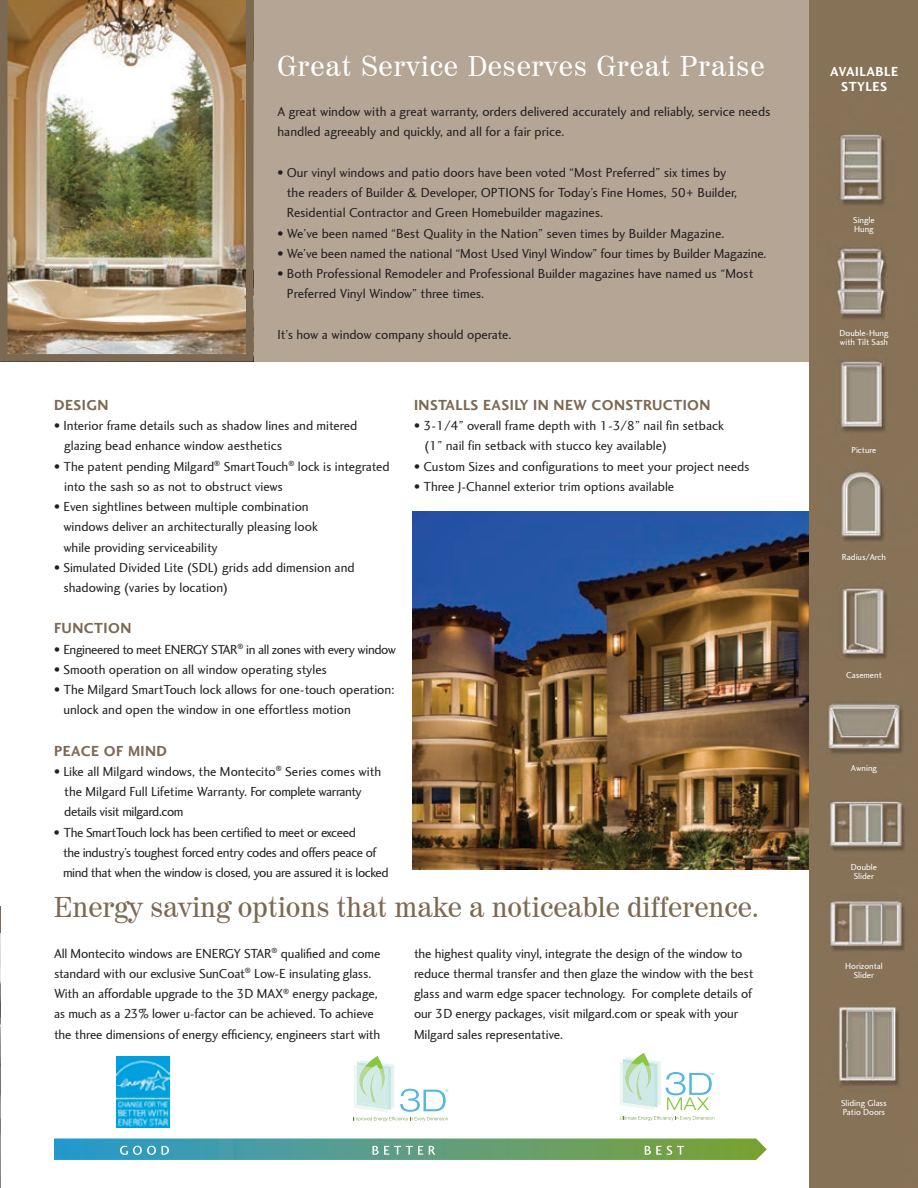
<style>
.page{position:relative;width:918px;height:1188px;background:#fff}
.page>*{position:absolute;margin:0;border:0;box-sizing:border-box;transform-origin:0 0}
.t1{font:28.5px "Century 725 BT";color:#7c6954}
.t2{font:28.5px "Century 725 BT";letter-spacing:.03em;color:#fff}
.t3{font:700 15px "Charlotte Sans";letter-spacing:.03em;color:#7c6954}
.t4{font:13.5px/20.2px "Charlotte Sans";letter-spacing:-.01em;color:#231f20}
.t5{font:13.5px/20.2px "Charlotte Sans";letter-spacing:-.03em;color:#231f20}
.t6{font:700 13.5px "Charlotte Sans";letter-spacing:.04em;color:#fff}
.t7{font:9px "Charlotte Sans";color:#fff}
</style>
<div class="page">
<div style="left:0;top:0;width:878px;height:362px;background:#b4a594"></div>
<img style="left:0;top:0;width:253px;height:362px">
<img style="left:412px;top:512px;width:398px;height:358px">
<img style="left:810px;top:0;width:108px;height:1188px">
<img style="left:0;top:256px;width:1px;height:926px">
<img style="left:116px;top:1056px;width:53px;height:72px">
<svg style="left:620px;top:1116px;width:94px;height:5px"></svg>
<svg style="left:54px;top:1138px;width:713px;height:22px;background:#60a388"></svg>
<svg style="left:354px;top:1056px;width:94px;height:65px"></svg>
<svg style="left:620px;top:1053px;width:94px;height:57px"></svg>
<svg style="left:0;top:906px;width:1px;height:282px"></svg>
<p class="t2" style="left:278px;top:48px;width:488px">Great Service Deserves Great Praise</p>
<p class="t4" style="left:278px;top:102px;width:495px">A great window with a great warranty, orders delivered accurately and reliably, service needs handled agreeably and quickly, and all for a fair price.</p>
<p class="t4" style="left:287px;top:163px;width:452px;text-indent:-9px">• Our vinyl windows and patio doors have been voted “Most Preferred” six times by the readers of Builder &amp; Developer, OPTIONS for Today’s Fine Homes, 50+ Builder,<br>Residential Contractor and Green Homebuilder magazines.</p>
<p class="t4" style="left:277px;top:223px;width:448px">• We’ve been named “Best Quality in the Nation” seven times by Builder Magazine.</p>
<p class="t4" style="left:278px;top:244px;width:491px">• We’ve been named the national “Most Used Vinyl Window” four times by Builder Magazine.</p>
<p class="t4" style="left:287px;top:264px;width:468px;text-indent:-9px">• Both Professional Remodeler and Professional Builder magazines have named us “Most<br>Preferred Vinyl Window” three times.</p>
<p class="t4" style="left:277px;top:325px;width:235px">It’s how a window company should operate.</p>
<p class="t3" style="left:54px;top:396px;width:56px">DESIGN</p>
<p class="t4" style="left:54px;top:416px;width:305px">• Interior frame details such as shadow lines and mitered</p>
<p class="t4" style="left:64px;top:436px;width:219px">glazing bead enhance window aesthetics</p>
<p class="t4" style="left:54px;top:456px;width:337px">• The patent pending Milgard<sup>®</sup> SmartTouch<sup>®</sup> lock is integrated</p>
<p class="t4" style="left:64px;top:476px;width:220px">into the sash so as not to obstruct views</p>
<p class="t4" style="left:63px;top:497px;width:256px;text-indent:-9px">• Even sightlines between multiple combination windows deliver an architecturally pleasing look while providing serviceability</p>
<p class="t4" style="left:63px;top:557px;width:293px;text-indent:-9px">• Simulated Divided Lite (SDL) grids add dimension and shadowing (varies by location)</p>
<p class="t3" style="left:54px;top:620px;width:79px">FUNCTION</p>
<p class="t5" style="left:54px;top:639px;width:344px">• Engineered to meet ENERGY STAR<sup>®</sup> in all zones with every window</p>
<p class="t4" style="left:54px;top:659px;width:274px">• Smooth operation on all window operating styles</p>
<p class="t4" style="left:63px;top:680px;width:332px;text-indent:-9px">• The Milgard SmartTouch lock allows for one-touch operation: unlock and open the window in one effortless motion</p>
<p class="t3" style="left:54px;top:742px;width:115px">PEACE OF MIND</p>
<p class="t4" style="left:54px;top:761px;width:329px">• Like all Milgard windows, the Montecito<sup>®</sup> Series comes with</p>
<p class="t5" style="left:64px;top:782px;width:299px">the Milgard Full Lifetime Warranty. For complete warranty details visit milgard.com</p>
<p class="t5" style="left:54px;top:822px;width:303px">• The SmartTouch lock has been certified to meet or exceed</p>
<p class="t5" style="left:63px;top:842px;width:327px">the industry’s toughest forced entry codes and offers peace of mind that when the window is closed, you are assured it is locked</p>
<p class="t3" style="left:414px;top:396px;width:298px">INSTALLS EASILY IN NEW CONSTRUCTION</p>
<p class="t4" style="left:414px;top:416px;width:311px">• 3-1/4” overall frame depth with 1-3/8” nail fin setback</p>
<p class="t4" style="left:424px;top:436px;width:244px">(1” nail fin setback with stucco key available)</p>
<p class="t4" style="left:414px;top:456px;width:337px">• Custom Sizes and configurations to meet your project needs</p>
<p class="t4" style="left:414px;top:476px;width:262px">• Three J-Channel exterior trim options available</p>
<p class="t1" style="left:54px;top:890px;width:707px">Energy saving options that make a noticeable difference.</p>
<p class="t4" style="left:54px;top:943px;width:328px">All Montecito windows are ENERGY STAR<sup>®</sup> qualified and come standard with our exclusive SunCoat<sup>®</sup> Low-E insulating glass.<br>With an affordable upgrade to the 3D MAX<sup>®</sup> energy package, as much as a 23% lower u-factor can be achieved. To achieve the three dimensions of energy efficiency, engineers start with</p>
<p class="t4" style="left:414px;top:943px;width:341px">the highest quality vinyl, integrate the design of the window to reduce thermal transfer and then glaze the window with the best glass and warm edge spacer technology. For complete details of our 3D energy packages, visit milgard.com or speak with your Milgard sales representative.</p>
<p class="t6" style="left:830px;top:63px;width:70px">AVAILABLE</p>
<p class="t6" style="left:841px;top:78px;width:48px">STYLES</p>
<p class="t7" style="left:853px;top:215px;width:23px">Single</p>
<p class="t7" style="left:854px;top:224px;width:21px">Hung</p>
<p class="t7" style="left:840px;top:328px;width:50px">Double-Hung</p>
<p class="t7" style="left:840px;top:337px;width:50px">with Tilt Sash</p>
<p class="t7" style="left:851px;top:445px;width:27px">Picture</p>
<p class="t7" style="left:842px;top:552px;width:46px">Radius/Arch</p>
<p class="t7" style="left:846px;top:670px;width:37px">Casement</p>
<p class="t7" style="left:851px;top:763px;width:28px">Awning</p>
<p class="t7" style="left:851px;top:862px;width:28px">Double</p>
<p class="t7" style="left:854px;top:871px;width:22px">Slider</p>
<p class="t7" style="left:845px;top:961px;width:39px">Horizontal</p>
<p class="t7" style="left:854px;top:970px;width:22px">Slider</p>
<p class="t7" style="left:841px;top:1098px;width:47px">Sliding Glass</p>
<p class="t7" style="left:843px;top:1107px;width:44px">Patio Doors</p>
</div>
